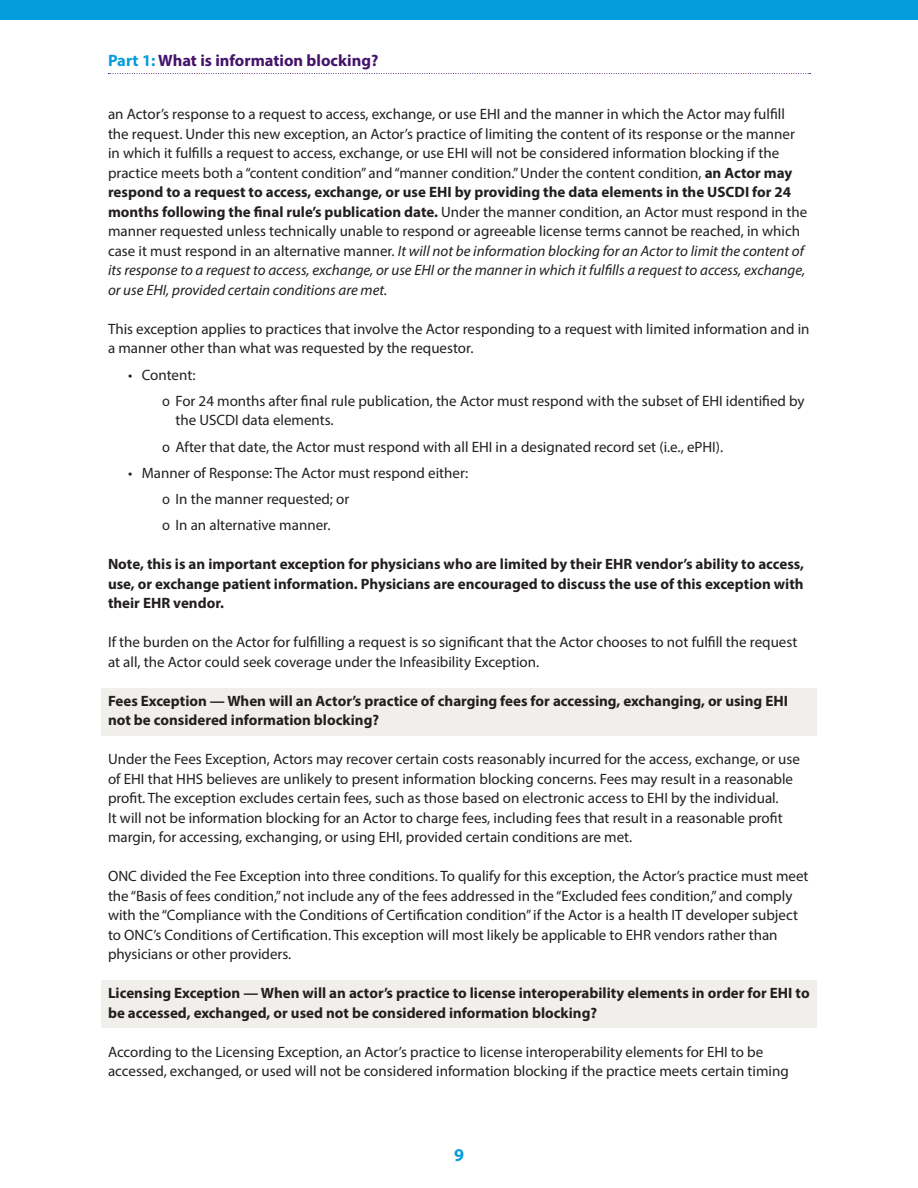
<style>
.page{position:relative;width:918px;height:1188px;background:#fff}
.page>*{position:absolute;margin:0;border:0;box-sizing:border-box;transform-origin:0 0}
.t1{font:700 18px "Myriad Pro";color:#069ddc}
.t2{font:700 16.5px "Myriad Pro";color:#44146b}
.t3{font:15px/19.5px "Myriad Pro";color:#231f20}
.breaks{font:700 15px/19.5px "Myriad Pro";color:#231f20}
.s1{color:#069ddc}
.s2{font-weight:700}
.s3{font-style:italic}
</style>
<div class="page">
<svg style="left:108px;top:73px;width:703px;height:1px"></svg>
<div style="left:0;top:0;width:918px;height:19px;background:#069ddc"></div>
<div style="left:101px;top:688px;width:716px;height:48px;background:#f1efeb"></div>
<div style="left:101px;top:980px;width:716px;height:48px;background:#f1efeb"></div>
<p class="t2" style="left:108px;top:50px;width:272px"><span class="s1">Part 1:</span> What is information blocking?</p>
<p class="t3" style="left:108px;top:104px;width:701px">an Actor’s response to a request to access, exchange, or use EHI and the manner in which the Actor may fulfill the request. Under this new exception, an Actor’s practice of limiting the content of its response or the manner in which it fulfills a request to access, exchange, or use EHI will not be considered information blocking if the practice meets both a “content condition” and “manner condition.” Under the content condition, <span class="s2">an Actor may respond to a request to access, exchange, or use EHI by providing the data elements in the USCDI for 24 months following the final rule’s publication date.</span> Under the manner condition, an Actor must respond in the manner requested unless technically unable to respond or agreeable license terms cannot be reached, in which case it must respond in an alternative manner. <span class="s3">It will not be information blocking for an Actor to limit the content of its response to a request to access, exchange, or use EHI or the manner in which it fulfills a request to access, exchange, or use EHI, provided certain conditions are met.</span></p>
<p class="t3" style="left:108px;top:319px;width:703px">This exception applies to practices that involve the Actor responding to a request with limited information and in a manner other than what was requested by the requestor.</p>
<p class="t3" style="left:128px;top:364px;width:69px">• Content:</p>
<p class="t3" style="left:176px;top:391px;width:631px;text-indent:-14px">Ĕ For 24 months after final rule publication, the Actor must respond with the subset of EHI identified by the USCDI data elements.</p>
<p class="t3" style="left:162px;top:436px;width:563px">Ĕ After that date, the Actor must respond with all EHI in a designated record set (i.e., ePHI).</p>
<p class="t3" style="left:128px;top:463px;width:341px">• Manner of Response: The Actor must respond either:</p>
<p class="t3" style="left:162px;top:489px;width:189px">Ĕ In the manner requested; or</p>
<p class="t3" style="left:162px;top:515px;width:170px">Ĕ In an alternative manner.</p>
<p class="breaks" style="left:108px;top:554px;width:698px;text-align:justify">Note, this is an important exception for physicians who are limited by their EHR vendor’s ability to access, use, or exchange patient information. Physicians are encouraged to discuss the use of this exception with their EHR vendor.</p>
<p class="t3" style="left:108px;top:632px;width:691px">If the burden on the Actor for fulfilling a request is so significant that the Actor chooses to not fulfill the request at all, the Actor could seek coverage under the Infeasibility Exception.</p>
<p class="breaks" style="left:108px;top:690px;width:681px">Fees Exception — When will an Actor’s practice of charging fees for accessing, exchanging, or using EHI not be considered information blocking?</p>
<p class="t3" style="left:108px;top:749px;width:693px">Under the Fees Exception, Actors may recover certain costs reasonably incurred for the access, exchange, or use of EHI that HHS believes are unlikely to present information blocking concerns. Fees may result in a reasonable profit. The exception excludes certain fees, such as those based on electronic access to EHI by the individual.<br>It will not be information blocking for an Actor to charge fees, including fees that result in a reasonable profit margin, for accessing, exchanging, or using EHI, provided certain conditions are met.</p>
<p class="t3" style="left:108px;top:866px;width:702px">ONC divided the Fee Exception into three conditions. To qualify for this exception, the Actor’s practice must meet the “Basis of fees condition,” not include any of the fees addressed in the “Excluded fees condition,” and comply with the “Compliance with the Conditions of Certification condition” if the Actor is a health IT developer subject to ONC’s Conditions of Certification. This exception will most likely be applicable to EHR vendors rather than physicians or other providers.</p>
<p class="breaks" style="left:108px;top:983px;width:703px">Licensing Exception — When will an actor’s practice to license interoperability elements in order for EHI to be accessed, exchanged, or used not be considered information blocking?</p>
<p class="t3" style="left:108px;top:1042px;width:682px">According to the Licensing Exception, an Actor’s practice to license interoperability elements for EHI to be accessed, exchanged, or used will not be considered information blocking if the practice meets certain timing</p>
<p class="t1" style="left:454px;top:1143px;width:11px">9</p>
</div>
